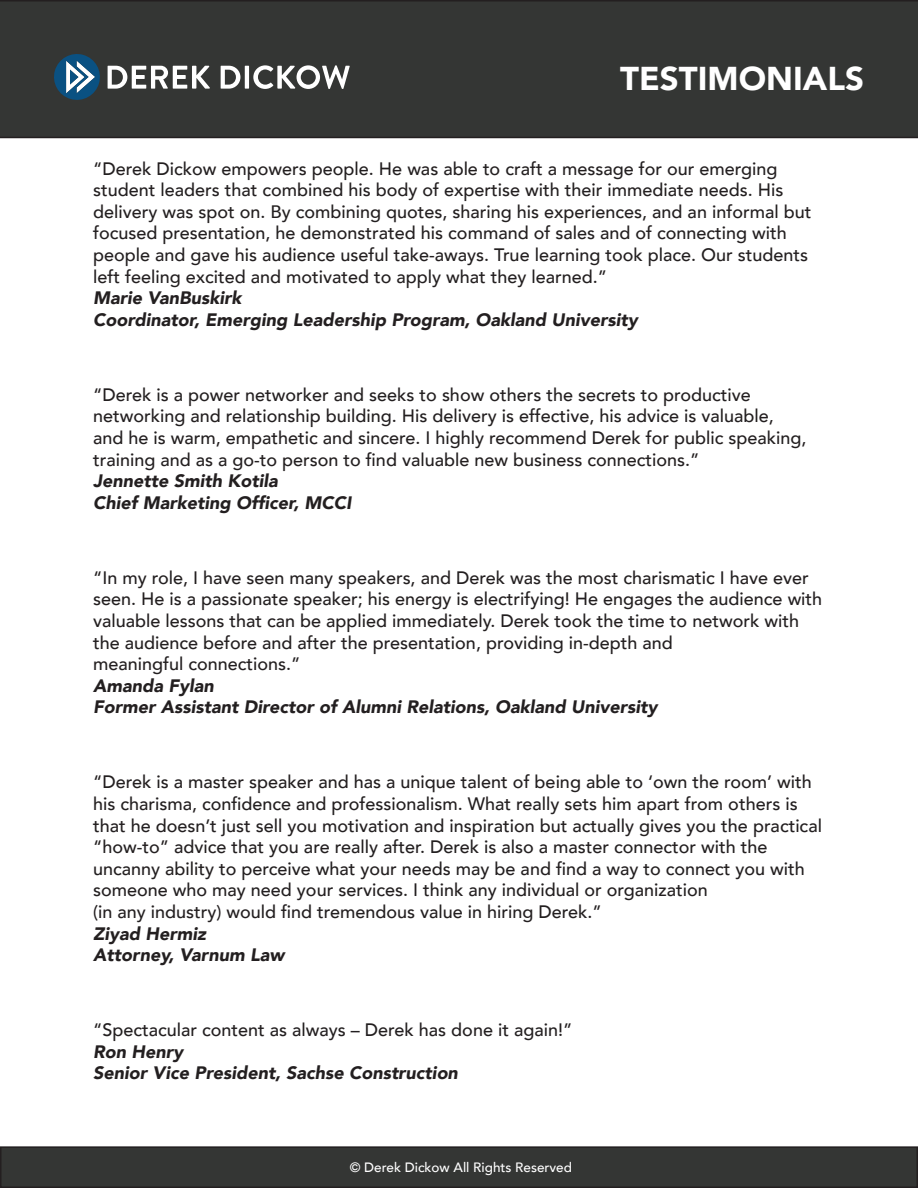
<style>
.page{position:relative;width:918px;height:1188px;background:#fff}
.page>*{position:absolute;margin:0;border:0;box-sizing:border-box;transform-origin:0 0}
.t1{font:900 33px "Avenir";color:#fff}
.t2{font:500 18px/21.6px "Avenir";color:#231f20}
.t3{font:italic 900 18px/21.6px "Avenir";color:#231f20}
.t4{font:500 13.5px "Avenir";color:#fff}
</style>
<div class="page">
<div style="left:0;top:0;width:918px;height:138px;background:#343634"></div>
<div style="left:1px;top:1147px;width:916px;height:40px;background:#343634"></div>
<div style="left:0;top:1146px;width:918px;height:42px;border:2px solid #231f20"></div>
<svg style="left:108px;top:66px;width:102px;height:23px"></svg>
<svg style="left:221px;top:66px;width:19px;height:23px"></svg>
<hr style="left:245px;top:66px;width:4px;height:23px;background:#fff">
<svg style="left:253px;top:65px;width:97px;height:24px"></svg>
<svg style="left:54px;top:54px;width:46px;height:46px;background:#416a86"></svg>
<h1 class="t1" style="left:620px;top:51px;width:245px">TESTIMONIALS</h1>
<p class="t2" style="left:93px;top:157px;width:720px">“Derek Dickow empowers people. He was able to craft a message for our emerging student leaders that combined his body of expertise with their immediate needs. His delivery was spot on. By combining quotes, sharing his experiences, and an informal but focused presentation, he demonstrated his command of sales and of connecting with people and gave his audience useful take-aways. True learning took place. Our students left feeling excited and motivated to apply what they learned.”</p>
<p class="t3" style="left:93px;top:287px;width:546px">Marie VanBuskirk<br>Coordinator, Emerging Leadership Program, Oakland University</p>
<p class="t2" style="left:93px;top:383px;width:715px">“Derek is a power networker and seeks to show others the secrets to productive networking and relationship building. His delivery is effective, his advice is valuable, and he is warm, empathetic and sincere. I highly recommend Derek for public speaking, training and as a go-to person to find valuable new business connections.”</p>
<p class="t3" style="left:93px;top:470px;width:260px">Jennette Smith Kotila<br>Chief Marketing Officer, MCCI</p>
<p class="t2" style="left:93px;top:566px;width:731px">“In my role, I have seen many speakers, and Derek was the most charismatic I have ever seen. He is a passionate speaker; his energy is electrifying! He engages the audience with valuable lessons that can be applied immediately. Derek took the time to network with the audience before and after the presentation, providing in-depth and<br>meaningful connections.”</p>
<p class="t3" style="left:93px;top:675px;width:566px">Amanda Fylan<br>Former Assistant Director of Alumni Relations, Oakland University</p>
<p class="t2" style="left:93px;top:770px;width:730px">“Derek is a master speaker and has a unique talent of being able to ‘own the room’ with his charisma, confidence and professionalism. What really sets him apart from others is that he doesn’t just sell you motivation and inspiration but actually gives you the practical “how-to” advice that you are really after. Derek is also a master connector with the uncanny ability to perceive what your needs may be and find a way to connect you with someone who may need your services. I think any individual or organization<br>(in any industry) would find tremendous value in hiring Derek.”</p>
<p class="t3" style="left:93px;top:922px;width:193px">Ziyad Hermiz<br>Attorney, Varnum Law</p>
<p class="t2" style="left:93px;top:1018px;width:481px">“Spectacular content as always – Derek has done it again!”</p>
<p class="t3" style="left:93px;top:1041px;width:366px">Ron Henry<br>Senior Vice President, Sachse Construction</p>
<p class="t4" style="left:350px;top:1156px;width:224px">© Derek Dickow All Rights Reserved</p>
</div>
